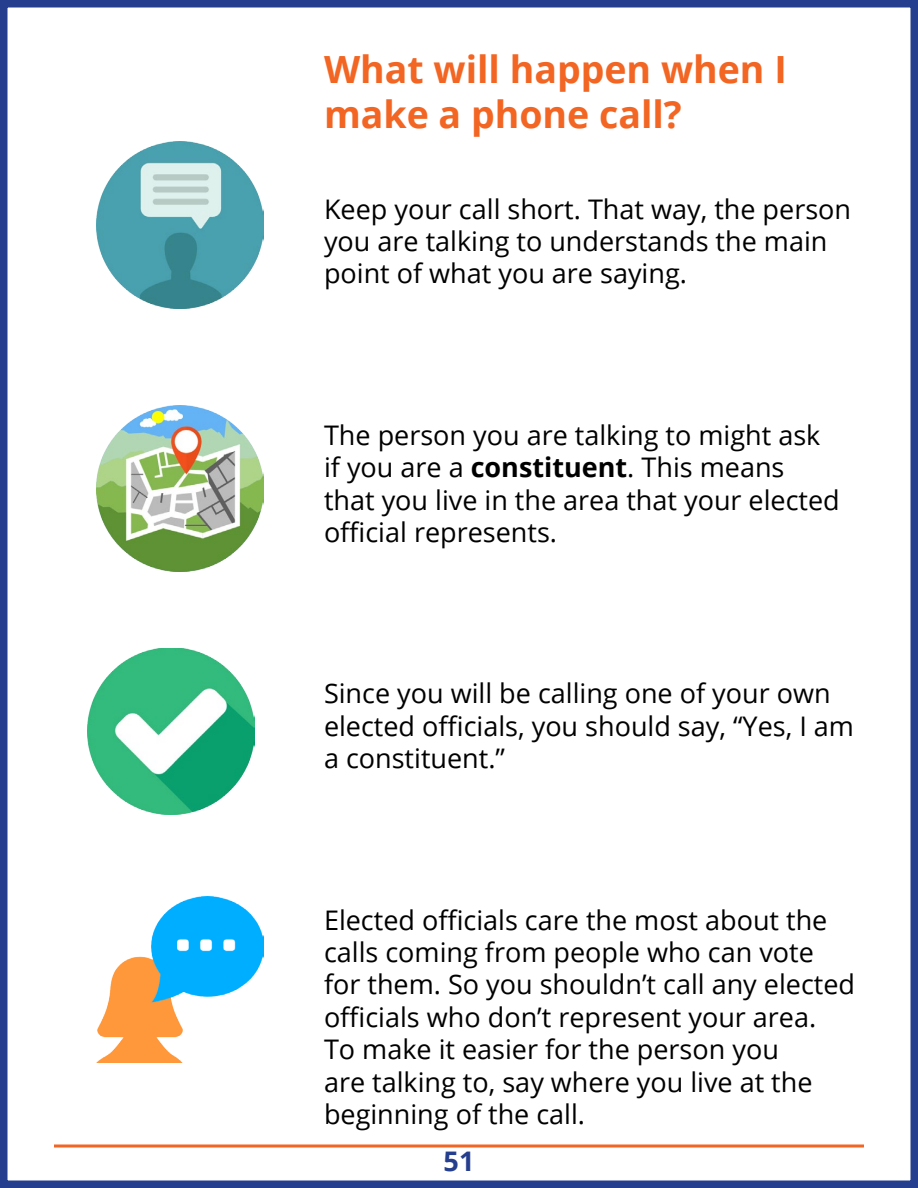
<style>
.page{position:relative;width:918px;height:1188px;background:#fff}
.page>*{position:absolute;margin:0;border:0;box-sizing:border-box;transform-origin:0 0}
.Heading_2{font:700 37.5px/45px "Open Sans";color:#f26522}
.t1{font:27px/32.4px "Open Sans";color:#000}
.t2{font:700 27px "Open Sans";color:#253f8e}
.s1{font-weight:700}
</style>
<div class="page">
<div style="left:0;top:0;width:918px;height:1188px;border:8px solid #253f8e"></div>
<svg style="left:54px;top:1144px;width:810px;height:4px"></svg>
<img style="left:88px;top:648px;width:166px;height:167px">
<img style="left:97px;top:142px;width:166px;height:166px">
<img style="left:97px;top:405px;width:166px;height:167px">
<img style="left:97px;top:896px;width:166px;height:167px">
<p class="Heading_2" style="left:324px;top:46px;width:464px">What will happen when I make a phone call?</p>
<p class="t1" style="left:324px;top:192px;width:529px">Keep your call short. That way, the person you are talking to understands the main point of what you are saying.</p>
<p class="t1" style="left:324px;top:418px;width:517px">The person you are talking to might ask if you are a <span class="s1">constituent</span>. This means that you live in the area that your elected official represents.</p>
<p class="t1" style="left:324px;top:677px;width:532px">Since you will be calling one of your own elected officials, you should say, “Yes, I am a constituent.”</p>
<p class="t1" style="left:324px;top:903px;width:533px">Elected officials care the most about the calls coming from people who can vote for them. So you shouldn’t call any elected officials who don’t represent your area.<br>To make it easier for the person you<br>are talking to, say where you live at the beginning of the call.</p>
<p class="t2" style="left:444px;top:1142px;width:32px">51</p>
</div>
